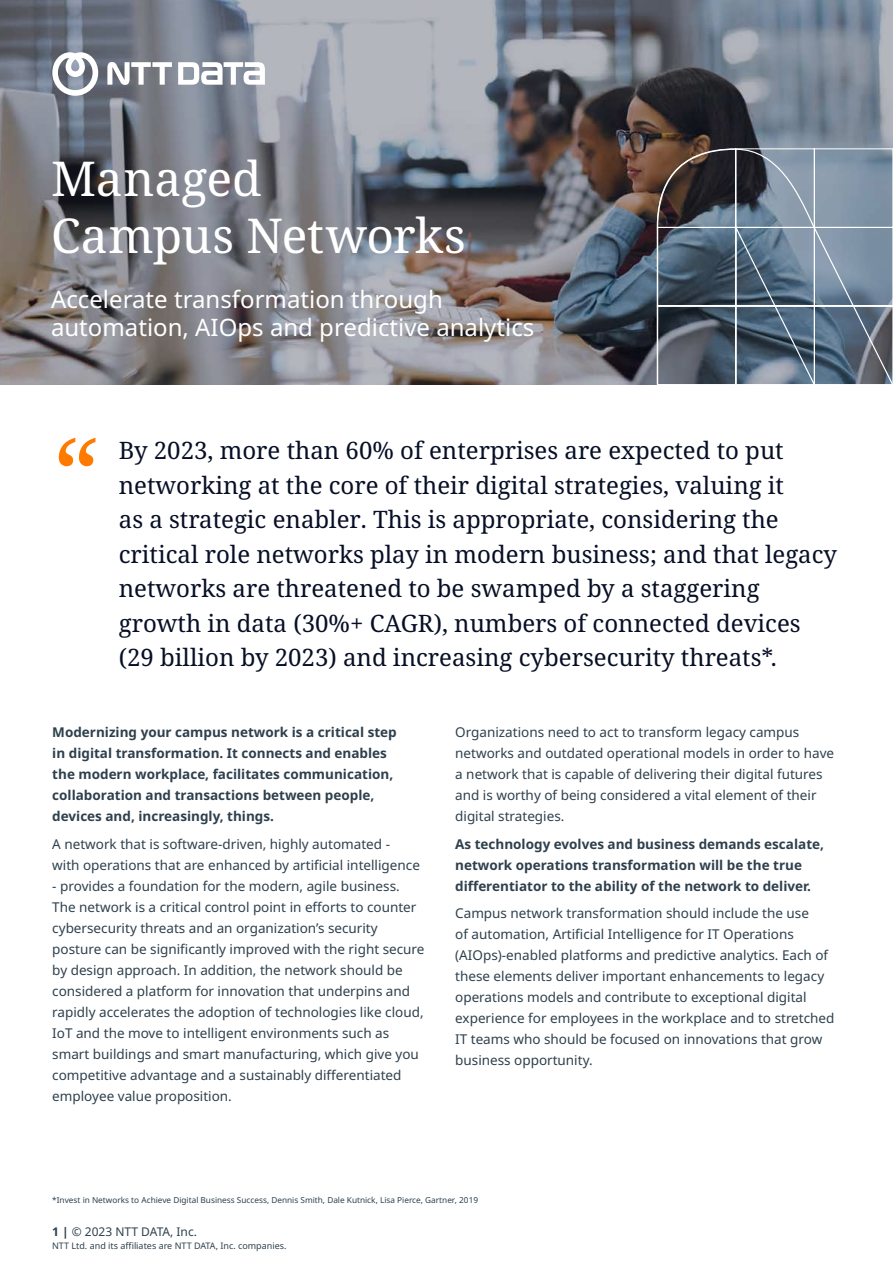
<style>
.page{position:relative;width:893px;height:1263px;background:#fff}
.page>*{position:absolute;margin:0;border:0;box-sizing:border-box;transform-origin:0 0}
.t1{font:48px/57px "Noto Serif";letter-spacing:-.005em;color:#fff}
.t2{font:24px/34.5px "Noto Serif";color:#070f26}
.t3{font:24px/28.8px "Noto Sans";color:#fff}
.t4{font:13.5px/21px "Noto Sans";color:#2e404d}
.t5{font:700 13.5px/21px "Noto Sans";color:#2e404d}
.t6{font:12px "Noto Sans";color:#2e404d}
.t7{font:9px "Noto Sans";color:#2e404d}
.t8{font:8.25px "Noto Sans";color:#2e404d}
.s1{font-weight:700}
</style>
<div class="page">
<svg style="left:0;top:0;width:893px;height:385px;background:#797b82"></svg>
<svg style="left:656px;top:148px;width:237px;height:237px;background:#63717f"></svg>
<svg style="left:52px;top:52px;width:46px;height:44px"></svg>
<svg style="left:178px;top:62px;width:87px;height:23px"></svg>
<svg style="left:107px;top:62px;width:65px;height:23px"></svg>
<svg style="left:59px;top:438px;width:36px;height:28px"></svg>
<h1 class="t1" style="left:51px;top:152px;width:416px">Managed<br>Campus Networks</h1>
<h2 class="t3" style="left:51px;top:285px;width:485px">Accelerate transformation through automation, AIOps and predictive analytics</h2>
<p class="t2" style="left:119px;top:434px;width:720px">By 2023, more than 60% of enterprises are expected to put networking at the core of their digital strategies, valuing it<br>as a strategic enabler. This is appropriate, considering the critical role networks play in modern business; and that legacy networks are threatened to be swamped by a staggering growth in data (30%+ CAGR), numbers of connected devices (29 billion by 2023) and increasing cybersecurity threats*.</p>
<p class="t5" style="left:52px;top:722px;width:346px">Modernizing your campus network is a critical step in digital transformation. It connects and enables the modern workplace, facilitates communication, collaboration and transactions between people, devices and, increasingly, things.</p>
<p class="t4" style="left:52px;top:834px;width:369px">A network that is software-driven, highly automated - with operations that are enhanced by artificial intelligence</p>
<p class="t4" style="left:52px;top:876px;width:374px">- provides a foundation for the modern, agile business.<br>The network is a critical control point in efforts to counter cybersecurity threats and an organization’s security posture can be significantly improved with the right secure by design approach. In addition, the network should be considered a platform for innovation that underpins and rapidly accelerates the adoption of technologies like cloud, IoT and the move to intelligent environments such as smart buildings and smart manufacturing, which give you competitive advantage and a sustainably differentiated employee value proposition.</p>
<p class="t4" style="left:455px;top:722px;width:380px">Organizations need to act to transform legacy campus networks and outdated operational models in order to have a network that is capable of delivering their digital futures and is worthy of being considered a vital element of their digital strategies.</p>
<p class="t5" style="left:455px;top:834px;width:370px">As technology evolves and business demands escalate, network operations transformation will be the true differentiator to the ability of the network to deliver.</p>
<p class="t4" style="left:455px;top:903px;width:381px">Campus network transformation should include the use<br>of automation, Artificial Intelligence for IT Operations (AIOps)-enabled platforms and predictive analytics. Each of these elements deliver important enhancements to legacy operations models and contribute to exceptional digital experience for employees in the workplace and to stretched IT teams who should be focused on innovations that grow business opportunity.</p>
<p class="t8" style="left:52px;top:1195px;width:427px">*Invest in Networks to Achieve Digital Business Success, Dennis Smith, Dale Kutnick, Lisa Pierce, Gartner, 2019</p>
<p class="t6" style="left:52px;top:1223px;width:146px"><span class="s1">1 |</span> © 2023 NTT DATA, Inc.</p>
<p class="t7" style="left:52px;top:1239px;width:236px">NTT Ltd. and its affiliates are NTT DATA, Inc. companies.</p>
</div>
